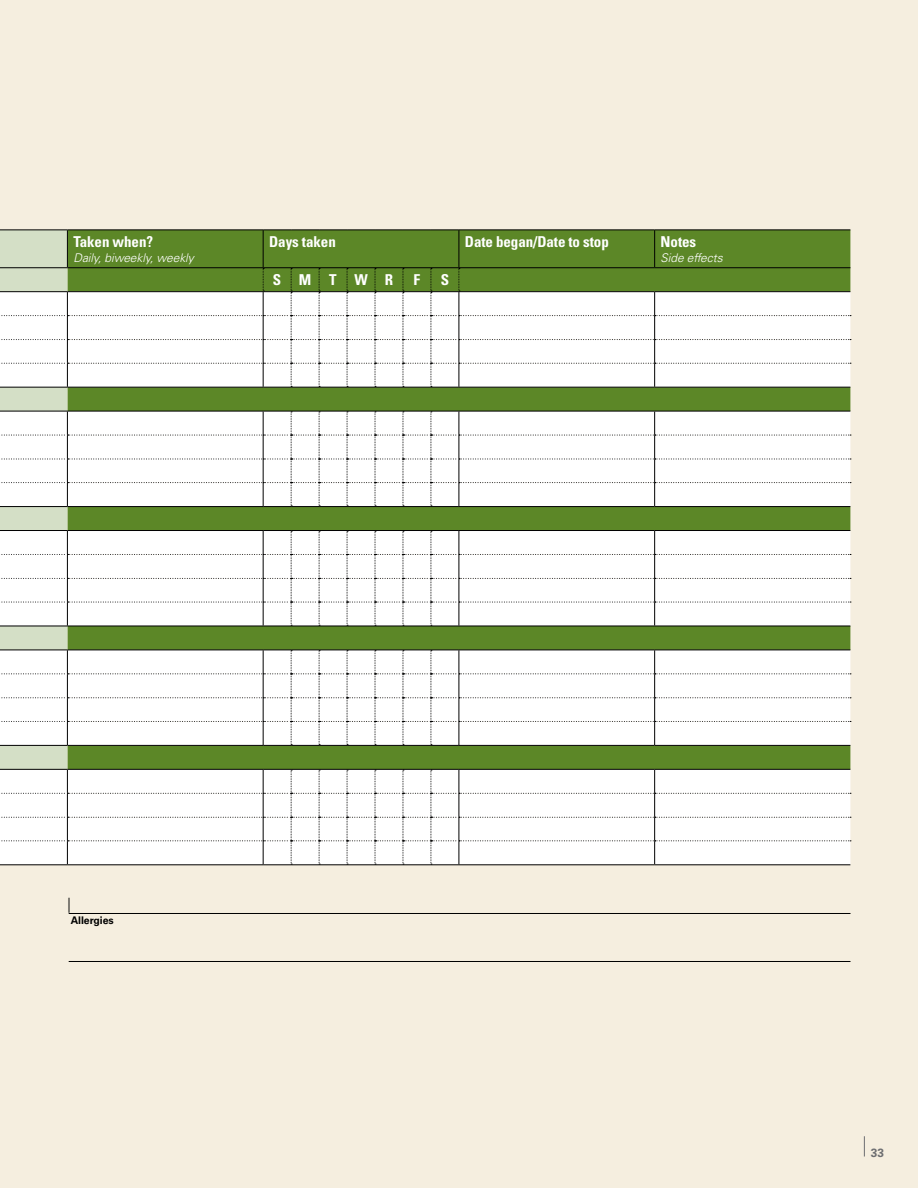
<style>
.page{position:relative;width:918px;height:1188px;background:#f5eedf}
.page>*{position:absolute;margin:0;border:0;box-sizing:border-box;transform-origin:0 0}
.t1{font:700 condensed 15px "Univers LT Std";letter-spacing:-.005em;color:#fff}
.t2{font:300 15px "Univers LT Std";color:#000}
.t3{font:italic 300 12px "Univers LT Std";letter-spacing:-.005em;color:#fff}
.t4{font:700 12px "Univers LT Std";color:#6d6e71}
.t5{font:700 10.5px "Univers LT Std";letter-spacing:-.005em;color:#000}
</style>
<div class="page">
<svg style="left:864px;top:1136px;width:1px;height:20px"></svg>
<svg style="left:0;top:230px;width:851px;height:635px"></svg>
<hr style="left:69px;top:913px;width:782px;height:1px;background:#000">
<hr style="left:69px;top:961px;width:782px;height:1px;background:#000">
<p class="t1" style="left:73px;top:232px;width:81px">Taken when?</p>
<p class="t3" style="left:73px;top:250px;width:122px">Daily, biweekly, weekly</p>
<p class="t1" style="left:269px;top:232px;width:68px">Days taken</p>
<p class="t1" style="left:465px;top:232px;width:145px">Date began/Date to stop</p>
<p class="t1" style="left:661px;top:232px;width:37px">Notes</p>
<p class="t3" style="left:661px;top:250px;width:64px">Side effects</p>
<p class="t1" style="left:273px;top:270px;width:122px">SMTWR</p>
<p class="t1" style="left:414px;top:270px;width:8px">F</p>
<p class="t1" style="left:441px;top:270px;width:10px">S</p>
<p class="t2" style="left:68px;top:895px;width:5px">|</p>
<p class="t5" style="left:71px;top:915px;width:45px">Allergies</p>
<p class="t4" style="left:871px;top:1145px;width:15px">33</p>
</div>
